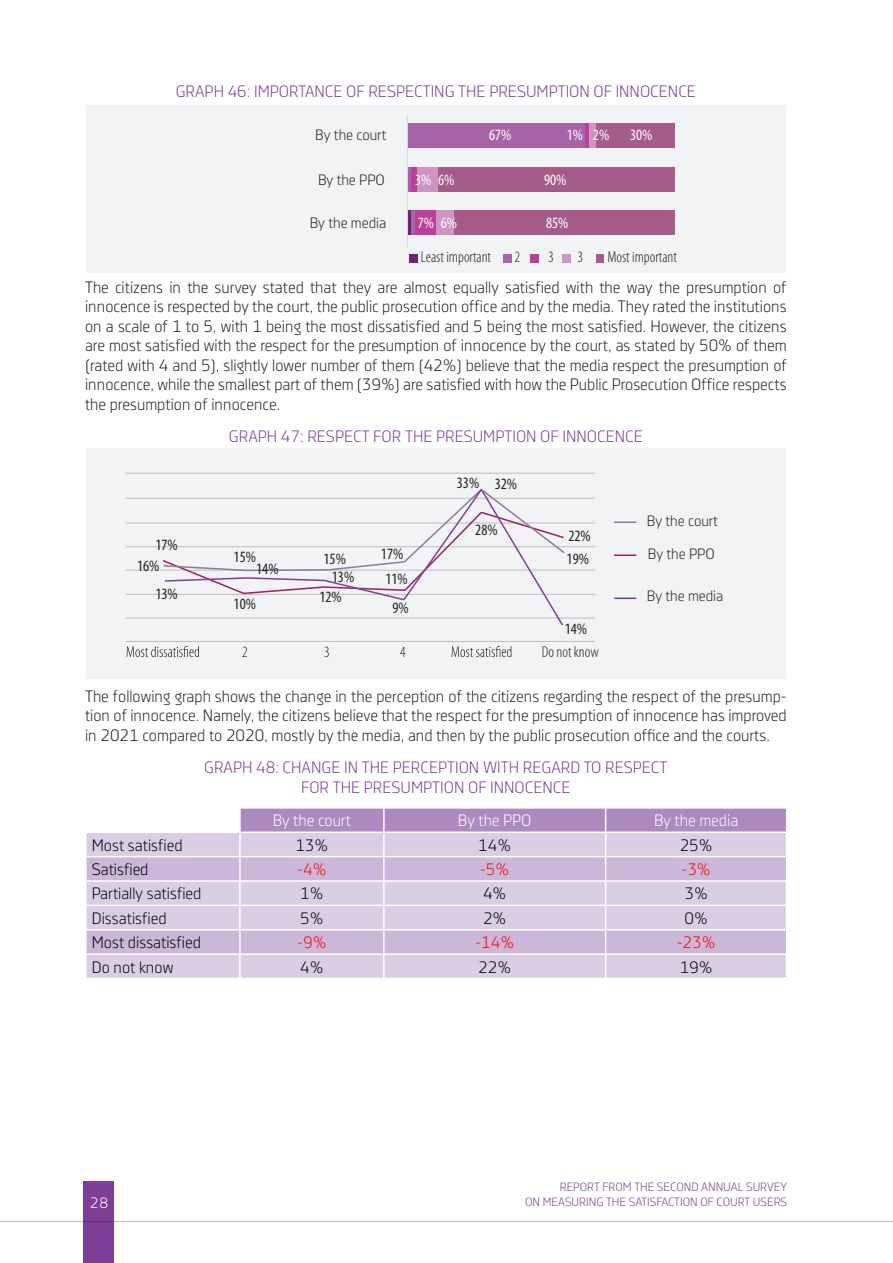
<style>
.page{position:relative;width:893px;height:1263px;background:#fff}
.page>*{position:absolute;margin:0;border:0;box-sizing:border-box;transform-origin:0 0}
.t1{font:16.5px/19.5px "Decima Nova Pro Lt";color:#231f20;text-align:justify}
.Tabeli_naslovi{font:16.5px "Decima Nova Pro Lt";color:#7e3e98}
.t2{font:16.5px "Decima Nova Pro Lt";color:#000}
.t3{font:16.5px "Decima Nova Pro Lt";color:#fff}
.t4{font:16.5px "Decima Nova Pro Lt";color:#f00}
.t5{font:condensed 15.75px/21.6px "Myriad Pro";color:#231f20}
.t6{font:300 condensed 15.75px "Myriad Pro";color:#231f20}
.t7{font:condensed 15.75px "Myriad Pro";color:#fff}
.t8{font:15px "Decima Nova Pro Lt";color:#231f20}
.t9{font:15px "Decima Nova Pro Lt";color:#fff}
.t10{font:12px "Decima Nova Pro Lt";color:#7e3e98}
</style>
<div class="page">
<div style="left:84px;top:1181px;width:30px;height:82px;background:#7e3e98"></div>
<hr style="left:0;top:1221px;width:893px;height:1px;background:#231f20">
<div style="left:87px;top:833px;width:152px;height:145px;background:#dacee5"></div>
<svg style="left:87px;top:857px;width:152px;height:96px;background:#d3c3df"></svg>
<hr style="left:85px;top:856px;width:155px;height:1px;background:#fff">
<hr style="left:85px;top:880px;width:155px;height:2px;background:#fff">
<hr style="left:85px;top:905px;width:155px;height:1px;background:#fff">
<hr style="left:85px;top:929px;width:155px;height:1px;background:#fff">
<hr style="left:85px;top:953px;width:155px;height:2px;background:#fff">
<svg style="left:240px;top:808px;width:547px;height:170px;background:#d2c2de"></svg>
<div style="left:87px;top:105px;width:699px;height:167px;background:#f2f3f4"></div>
<hr style="left:407px;top:210px;width:4px;height:25px;background:#6f2672">
<hr style="left:411px;top:210px;width:4px;height:25px;background:#a763a8">
<hr style="left:407px;top:167px;width:4px;height:24px;background:#a763a8">
<div style="left:407px;top:123px;width:178px;height:25px;background:#a763a8"></div>
<div style="left:415px;top:210px;width:21px;height:25px;background:#be3f97"></div>
<svg style="left:411px;top:167px;width:7px;height:24px"></svg>
<hr style="left:585px;top:123px;width:4px;height:25px;background:#be3f97">
<div style="left:436px;top:210px;width:18px;height:25px;background:#ce94c2"></div>
<div style="left:418px;top:167px;width:20px;height:24px;background:#ce94c2"></div>
<div style="left:589px;top:123px;width:7px;height:25px;background:#ce94c2"></div>
<div style="left:454px;top:210px;width:221px;height:25px;background:#a55c8b"></div>
<div style="left:438px;top:167px;width:237px;height:24px;background:#a55c8b"></div>
<div style="left:596px;top:123px;width:79px;height:25px;background:#a55c8b"></div>
<hr style="left:407px;top:114px;width:1px;height:133px;background:#dcdddf">
<div style="left:409px;top:254px;width:8px;height:8px;background:#6f2672"></div>
<div style="left:503px;top:254px;width:8px;height:8px;background:#a763a8"></div>
<div style="left:531px;top:254px;width:8px;height:8px;background:#be3f97"></div>
<div style="left:562px;top:254px;width:8px;height:8px;background:#ce94c2"></div>
<div style="left:596px;top:254px;width:8px;height:8px;background:#a55c8b"></div>
<div style="left:86px;top:448px;width:700px;height:231px;background:#f2f3f4"></div>
<hr style="left:125px;top:641px;width:470px;height:1px;background:#bcbdc0">
<hr style="left:125px;top:618px;width:470px;height:1px;background:#bcbdc0">
<hr style="left:125px;top:594px;width:470px;height:1px;background:#bcbdc0">
<hr style="left:125px;top:570px;width:470px;height:1px;background:#bcbdc0">
<hr style="left:125px;top:546px;width:470px;height:1px;background:#bcbdc0">
<hr style="left:125px;top:523px;width:470px;height:1px;background:#bcbdc0">
<hr style="left:125px;top:498px;width:470px;height:1px;background:#bcbdc0">
<hr style="left:125px;top:473px;width:470px;height:1px;background:#bcbdc0">
<svg style="left:161px;top:489px;width:405px;height:137px"></svg>
<hr style="left:614px;top:521px;width:22px;height:2px;background:#91779d">
<hr style="left:614px;top:554px;width:22px;height:2px;background:#9e1f62">
<hr style="left:614px;top:597px;width:22px;height:2px;background:#7e3e98">
<svg style="left:127px;top:646px;width:72px;height:11px"></svg>
<svg style="left:242px;top:647px;width:5px;height:10px"></svg>
<svg style="left:324px;top:647px;width:5px;height:10px"></svg>
<svg style="left:400px;top:647px;width:5px;height:10px"></svg>
<svg style="left:452px;top:646px;width:59px;height:11px"></svg>
<p class="Tabeli_naslovi" style="left:176px;top:82px;width:522px">GRAPH 46: IMPORTANCE OF RESPECTING THE PRESUMPTION OF INNOCENCE</p>
<p class="t8" style="left:315px;top:127px;width:73px">By the court</p>
<p class="t8" style="left:318px;top:172px;width:68px">By the PPO</p>
<p class="t8" style="left:310px;top:214px;width:78px">By the media</p>
<p class="t7" style="left:415px;top:171px;width:41px">3% 6%</p>
<p class="t7" style="left:418px;top:213px;width:41px">7% 6%</p>
<p class="t7" style="left:489px;top:126px;width:24px">67%</p>
<p class="t7" style="left:567px;top:126px;width:18px">1%</p>
<p class="t7" style="left:593px;top:126px;width:18px">2%</p>
<p class="t7" style="left:544px;top:171px;width:24px">90%</p>
<p class="t7" style="left:546px;top:213px;width:24px">85%</p>
<p class="t7" style="left:630px;top:126px;width:24px">30%</p>
<p class="t6" style="left:421px;top:249px;width:72px">Least important</p>
<p class="t6" style="left:515px;top:249px;width:7px">2</p>
<p class="t6" style="left:548px;top:249px;width:7px">3</p>
<p class="t6" style="left:577px;top:248px;width:7px">3</p>
<p class="t6" style="left:607px;top:249px;width:71px">Most important</p>
<p class="t1" style="left:85px;top:277px;width:703px">The citizens in the survey stated that they are almost equally satisfied with the way the presumption of innocence is respected by the court, the public prosecution office and by the media. They rated the institutions on a scale of 1 to 5, with 1 being the most dissatisfied and 5 being the most satisfied. However, the citizens are most satisfied with the respect for the presumption of innocence by the court, as stated by 50% of them (rated with 4 and 5), slightly lower number of them (42%) believe that the media respect the presumption of innocence, while the smallest part of them (39%) are satisfied with how the Public Prosecution Office respects the presumption of innocence.</p>
<p class="Tabeli_naslovi" style="left:229px;top:427px;width:415px">GRAPH 47: RESPECT FOR THE PRESUMPTION OF INNOCENCE</p>
<p class="t5" style="left:137px;top:533px;width:42px;text-indent:18px">17%<br>16%</p>
<p class="t5" style="left:155px;top:583px;width:24px">13%</p>
<p class="t5" style="left:234px;top:546px;width:24px">15%</p>
<p class="t5" style="left:256px;top:558px;width:24px">14%</p>
<p class="t5" style="left:234px;top:593px;width:24px">10%</p>
<p class="t5" style="left:324px;top:549px;width:32px;line-height:18.8px;text-align:center">15%<br>13%</p>
<p class="t5" style="left:319px;top:585px;width:24px">12%</p>
<p class="t5" style="left:381px;top:541px;width:28px;line-height:25.2px">17%<br>11%</p>
<p class="t5" style="left:392px;top:597px;width:18px">9%</p>
<p class="t5" style="left:457px;top:472px;width:62px">33% 32%</p>
<p class="t5" style="left:475px;top:519px;width:24px">28%</p>
<p class="t5" style="left:567px;top:525px;width:26px;line-height:22.4px">22%<br>19%</p>
<p class="t5" style="left:565px;top:618px;width:24px">14%</p>
<p class="t6" style="left:542px;top:643px;width:58px">Do not know</p>
<p class="t8" style="left:647px;top:512px;width:73px">By the court</p>
<p class="t8" style="left:648px;top:545px;width:68px">By the PPO</p>
<p class="t8" style="left:647px;top:587px;width:78px">By the media</p>
<p class="t1" style="left:85px;top:686px;width:703px">The following graph shows the change in the perception of the citizens regarding the respect of the presump&shy;tion of innocence. Namely, the citizens believe that the respect for the presumption of innocence has improved in 2021 compared to 2020, mostly by the media, and then by the public prosecution office and the courts.</p>
<p class="Tabeli_naslovi" style="left:204px;top:758px;width:465px">GRAPH 48: CHANGE IN THE PERCEPTION WITH REGARD TO RESPECT</p>
<p class="Tabeli_naslovi" style="left:301px;top:777px;width:271px">FOR THE PRESUMPTION OF INNOCENCE</p>
<p class="t3" style="left:273px;top:811px;width:80px">By the court</p>
<p class="t3" style="left:458px;top:811px;width:75px">By the PPO</p>
<p class="t3" style="left:654px;top:811px;width:86px">By the media</p>
<p class="t2" style="left:92px;top:835px;width:92px">Most satisfied</p>
<p class="t2" style="left:295px;top:835px;width:34px">13%</p>
<p class="t2" style="left:478px;top:835px;width:34px">14%</p>
<p class="t2" style="left:680px;top:835px;width:34px">25%</p>
<p class="t2" style="left:92px;top:860px;width:58px">Satisfied</p>
<p class="t4" style="left:297px;top:860px;width:31px">-4%</p>
<p class="t4" style="left:480px;top:860px;width:31px">-5%</p>
<p class="t4" style="left:681px;top:860px;width:31px">-3%</p>
<p class="t2" style="left:92px;top:884px;width:111px">Partially satisfied</p>
<p class="t2" style="left:300px;top:884px;width:25px">1%</p>
<p class="t2" style="left:483px;top:884px;width:25px">4%</p>
<p class="t2" style="left:684px;top:884px;width:25px">3%</p>
<p class="t2" style="left:92px;top:909px;width:76px">Dissatisfied</p>
<p class="t2" style="left:300px;top:909px;width:25px">5%</p>
<p class="t2" style="left:483px;top:909px;width:25px">2%</p>
<p class="t2" style="left:684px;top:909px;width:25px">0%</p>
<p class="t2" style="left:92px;top:933px;width:111px">Most dissatisfied</p>
<p class="t4" style="left:297px;top:933px;width:31px">-9%</p>
<p class="t4" style="left:475px;top:933px;width:40px">-14%</p>
<p class="t4" style="left:677px;top:933px;width:40px">-23%</p>
<p class="t2" style="left:92px;top:957px;width:83px">Do not know</p>
<p class="t2" style="left:300px;top:957px;width:25px">4%</p>
<p class="t2" style="left:478px;top:957px;width:34px">22%</p>
<p class="t2" style="left:680px;top:957px;width:34px">19%</p>
<p class="t10" style="left:560px;top:1180px;width:229px">REPORT FROM THE SECOND ANNUAL SURVEY</p>
<p class="t9" style="left:90px;top:1194px;width:20px">28</p>
<p class="t10" style="left:525px;top:1195px;width:264px">ON MEASURING THE SATISFACTION OF COURT USERS</p>
</div>
